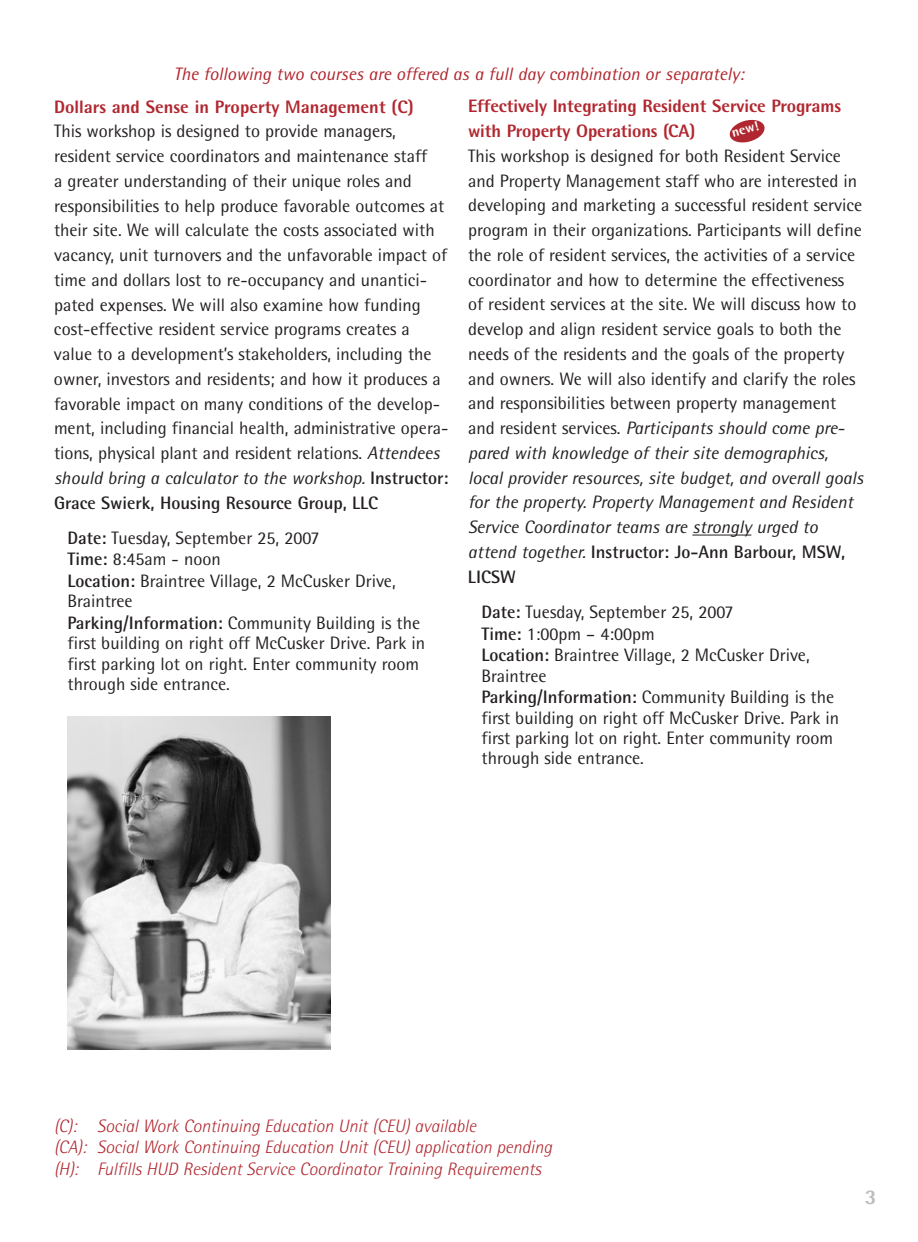
<style>
.page{position:relative;width:918px;height:1242px;background:#fff}
.page>*{position:absolute;margin:0;border:0;box-sizing:border-box;transform-origin:0 0}
.t1{font:800 21px "Rotis Semi Sans";color:#bcbdc0}
.t2{font:18px/24.8px "Rotis Semi Sans";color:#231f20}
.t3{font:italic 300 18px/21.8px "Rotis Semi Sans";color:#b1272f}
.t4{font:800 18px/24.8px "Rotis Semi Sans";letter-spacing:-.005em;color:#b1272f}
.t5{font:italic 18px "Rotis Semi Sans";color:#b1272f}
.t6{font:800 13.5px "Rotis Semi Sans";color:#fff}
.s1{font-style:italic}
.s2{font-weight:700}
</style>
<div class="page">
<hr style="left:692px;top:535px;width:59px;height:1px;background:#231f20">
<img style="left:68px;top:717px;width:262px;height:333px">
<svg style="left:729px;top:119px;width:36px;height:24px"></svg>
<p class="t5" style="left:174px;top:67px;width:572px">The following two courses are offered as a full day combination or separately:</p>
<p class="t6" style="left:731px;top:128px;width:29px;rotate:-15deg">new!</p>
<p class="t4" style="left:54px;top:96px;width:361px">Dollars and Sense in Property Management (C)</p>
<p class="t2" style="left:54px;top:121px;width:396px">This workshop is designed to provide managers, resident service coordinators and maintenance staff<br>a greater understanding of their unique roles and responsibilities to help produce favorable outcomes at their site. We will calculate the costs associated with vacancy, unit turnovers and the unfavorable impact of time and dollars lost to re-occupancy and unantici&shy;pated expenses. We will also examine how funding cost-effective resident service programs creates a value to a development’s stakeholders, including the owner, investors and residents; and how it produces a favorable impact on many conditions of the develop&shy;ment, including financial health, administrative opera&shy;tions, physical plant and resident relations. <span class="s1">Attendees should bring a calculator to the workshop.</span> <span class="s2">Instructor:<br>Grace Swierk, Housing Resource Group, LLC</span></p>
<p class="t2" style="left:68px;top:529px;width:359px;line-height:20.9px"><span class="s2">Date:</span> Tuesday, September 25, 2007<br><span class="s2">Time:</span> 8:45am - noon<br><span class="s2">Location:</span> Braintree Village, 2 McCusker Drive, Braintree<br><span class="s2">Parking/Information:</span> Community Building is the first building on right off McCusker Drive. Park in first parking lot on right. Enter community room through side entrance.</p>
<p class="t4" style="left:468px;top:96px;width:375px">Effectively Integrating Resident Service Programs with Property Operations (CA)</p>
<p class="t2" style="left:468px;top:145px;width:397px">This workshop is designed for both Resident Service and Property Management staff who are interested in developing and marketing a successful resident service program in their organizations. Participants will define the role of resident services, the activities of a service coordinator and how to determine the effectiveness of resident services at the site. We will discuss how to develop and align resident service goals to both the needs of the residents and the goals of the property and owners. We will also identify and clarify the roles and responsibilities between property management and resident services. <span class="s1">Participants should come pre&shy;pared with knowledge of their site demographics, local provider resources, site budget, and overall goals for the property. Property Management and Resident Service Coordinator teams are strongly urged to attend together.</span> <span class="s2">Instructor: Jo-Ann Barbour, MSW, LICSW</span></p>
<p class="t2" style="left:481px;top:603px;width:359px;line-height:20.9px"><span class="s2">Date:</span> Tuesday, September 25, 2007<br><span class="s2">Time:</span> 1:00pm – 4:00pm<br><span class="s2">Location:</span> Braintree Village, 2 McCusker Drive, Braintree<br><span class="s2">Parking/Information:</span> Community Building is the first building on right off McCusker Drive. Park in first parking lot on right. Enter community room through side entrance.</p>
<p class="t3" style="left:54px;top:1116px;width:500px">(C): Social Work Continuing Education Unit (CEU) available<br>(CA): Social Work Continuing Education Unit (CEU) application pending (H): Fulfills HUD Resident Service Coordinator Training Requirements</p>
<p class="t1" style="left:865px;top:1190px;width:13px">3</p>
</div>
